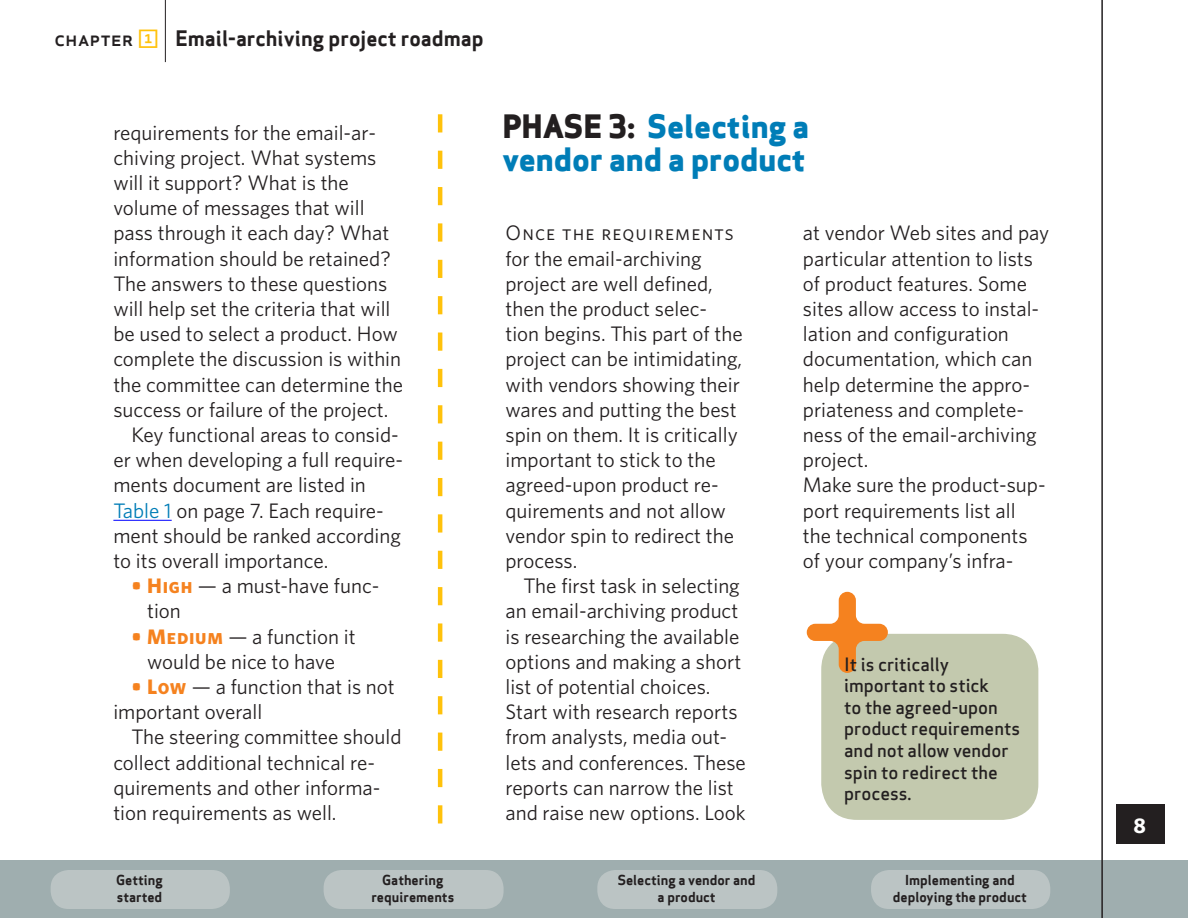
<style>
.page{position:relative;width:1188px;height:918px;background:#fff}
.page>*{position:absolute;margin:0;border:0;box-sizing:border-box;transform-origin:0 0}
.t1{font:31.5px/32.7px "Apex Sans Extra Bold T";color:#007db7}
.t2{font:21px/25.2px "Whitney";color:#231f20}
.t3{font:21px "Whitney Book SC";letter-spacing:.05em;color:#231f20}
.t4{font:20.85px "Apex Sans Bold T";color:#231f20}
.t5{font:18px/21.6px "Apex Sans Medium ST";color:#231f20}
.t6{font:13.5px/17.1px "Apex Sans Bold T";color:#231f20;text-align:center}
.s1{font-family:"Apex Sans Medium C"}
.s2{font-family:"Whitney Index White Square Bd";color:#ffc20b}
.s3{color:#007db7}
.s4{font-family:"Whitney Bold SC";color:#f5821f}
.s5{color:#231f20}
.s6{color:#f5821f}
</style>
<div class="page">
<div style="left:0;top:861px;width:1188px;height:57px;background:#9faeaf"></div>
<hr style="left:1101px;top:0;width:2px;height:918px;background:#231f20">
<hr style="left:165px;top:0;width:1px;height:62px;background:#231f20">
<div style="left:1116px;top:805px;width:49px;height:39px;background:#231f20"></div>
<div style="left:51px;top:870px;width:179px;height:39px;background:#bbc4c4;border-radius:18px"></div>
<div style="left:324px;top:870px;width:180px;height:39px;background:#bbc4c4;border-radius:18px"></div>
<div style="left:597px;top:870px;width:180px;height:39px;background:#bbc4c4;border-radius:18px"></div>
<div style="left:871px;top:870px;width:179px;height:39px;background:#bbc4c4;border-radius:18px"></div>
<hr style="left:113px;top:520px;width:59px;height:1px;background:#00f">
<svg style="left:438px;top:114px;width:4px;height:710px"></svg>
<div style="left:821px;top:634px;width:217px;height:186px;background:#c3c9ae;border-radius:36px"></div>
<p class="t4" style="left:54px;top:25px;width:431px"><span class="s1">chapter</span> <span class="s2">1</span> Email-archiving project roadmap</p>
<p class="t2" style="left:113px;top:119px;width:264px">requirements for the email-ar-</p>
<p class="t2" style="left:113px;top:144px;width:265px">chiving project. What systems</p>
<p class="t2" style="left:113px;top:170px;width:237px">will it support? What is the</p>
<p class="t2" style="left:113px;top:195px;width:253px">volume of messages that will</p>
<p class="t2" style="left:113px;top:220px;width:278px">pass through it each day? What</p>
<p class="t2" style="left:113px;top:245px;width:279px">information should be retained?</p>
<p class="t2" style="left:113px;top:270px;width:276px">The answers to these questions</p>
<p class="t2" style="left:113px;top:296px;width:279px">will help set the criteria that will</p>
<p class="t2" style="left:113px;top:321px;width:286px">be used to select a product. How</p>
<p class="t2" style="left:113px;top:346px;width:289px">complete the discussion is within</p>
<p class="t2" style="left:113px;top:371px;width:291px">the committee can determine the</p>
<p class="t2" style="left:113px;top:396px;width:277px">success or failure of the project.</p>
<p class="t2" style="left:131px;top:422px;width:269px">Key functional areas to consid-</p>
<p class="t2" style="left:113px;top:447px;width:291px">er when developing a full require-</p>
<p class="t2" style="left:113px;top:472px;width:254px">ments document are listed in</p>
<p class="t2" style="left:113px;top:497px;width:272px"><span class="s3">Table 1</span> on page 7. Each require-</p>
<p class="t2" style="left:113px;top:522px;width:289px">ment should be ranked according</p>
<p class="t2" style="left:113px;top:548px;width:216px">to its overall importance.</p>
<p class="t2" style="left:147px;top:573px;width:234px;text-indent:-16px"><span class="s4">• High</span> — a must-have func&shy;tion</p>
<p class="t2" style="left:131px;top:623px;width:226px;text-align:center"><span class="s4">• Medium</span> — a function it would be nice to have</p>
<p class="t2" style="left:113px;top:674px;width:283px;text-indent:18px"><span class="s4">• Low</span> — a function that is not important overall</p>
<p class="t2" style="left:113px;top:724px;width:290px;text-indent:18px">The steering committee should collect additional technical re&shy;quirements and other informa&shy;tion requirements as well.</p>
<h1 class="t1" style="left:502px;top:110px;width:308px"><span class="s5">Phase 3:</span> Selecting a vendor and a product</h1>
<p class="t3" style="left:505px;top:221px;width:230px">Once the requirements</p>
<p class="t2" style="left:505px;top:245px;width:239px">for the email-archiving project are well defined, then the product selec&shy;tion begins. This part of the project can be intimidating, with vendors showing their wares and putting the best spin on them. It is critically important to stick to the agreed-upon product re&shy;quirements and not allow vendor spin to redirect the process.</p>
<p class="t2" style="left:505px;top:573px;width:242px;text-indent:18px">The first task in selecting an email-archiving product is researching the available options and making a short list of potential choices.<br>Start with research reports from analysts, media out&shy;lets and conferences. These reports can narrow the list and raise new options. Look</p>
<p class="t2" style="left:803px;top:220px;width:248px">at vendor Web sites and pay particular attention to lists of product features. Some sites allow access to instal&shy;lation and configuration documentation, which can help determine the appro&shy;priateness and complete&shy;ness of the email-archiving project.<br>Make sure the product-sup&shy;port requirements list all<br>the technical components of your company’s infra-</p>
<p class="t5" style="left:844px;top:653px;width:177px;text-indent:-48px"><span class="s6">▲</span>It is critically important to stick<br>to the agreed-upon product requirements and not allow vendor spin to redirect the process.</p>
<p class="t6" style="left:116px;top:871px;width:48px;text-align:left">Getting started</p>
<p class="t6" style="left:371px;top:871px;width:84px">Gathering requirements</p>
<p class="t6" style="left:618px;top:871px;width:139px">Selecting a vendor and a product</p>
<p class="t6" style="left:893px;top:871px;width:136px">Implementing and deploying the product</p>
</div>
